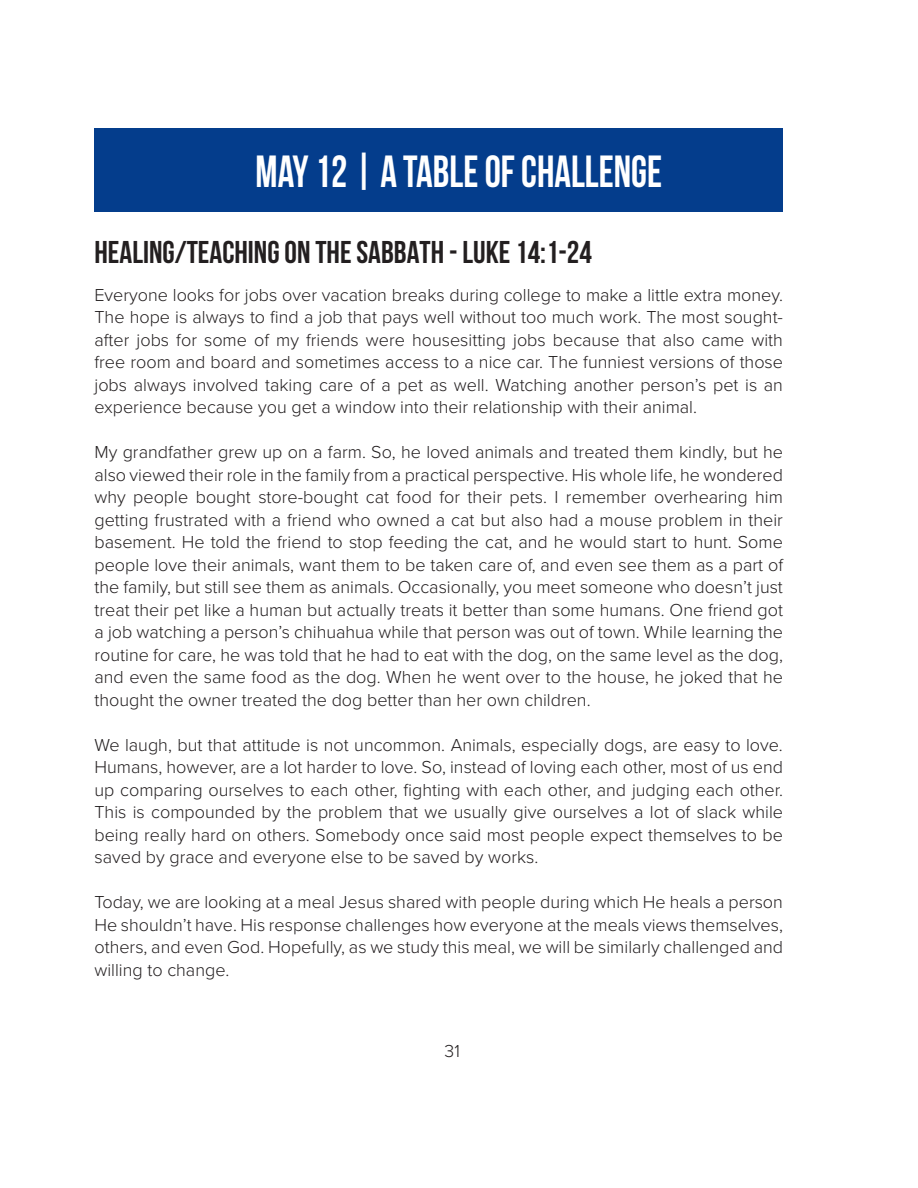
<style>
.page{position:relative;width:918px;height:1188px;background:#fff}
.page>*{position:absolute;margin:0;border:0;box-sizing:border-box;transform-origin:0 0}
.t1{font:700 45px "Bebas Neue";color:#fff;scale:.91 1}
.t2{font:700 31.5px "Bebas Neue";color:#231f20}
.t3{font:300 18px/22.5px "Proxima Nova";color:#231f20;text-align:justify}
</style>
<div class="page">
<div style="left:94px;top:128px;width:689px;height:84px;background:#043d8c"></div>
<p class="t1" style="left:256px;top:147px;width:448px">May 12 | A TABLE OF CHALLENGE</p>
<p class="t2" style="left:94px;top:235px;width:499px">HEALING/TEACHING ON THE SABBATH - LUKE 14:1-24</p>
<p class="t3" style="left:94px;top:283px;width:690px">Everyone looks for jobs over vacation breaks during college to make a little extra money.<br>The hope is always to find a job that pays well without too much work. The most sought&shy;after jobs for some of my friends were housesitting jobs because that also came with free room and board and sometimes access to a nice car. The funniest versions of those jobs always involved taking care of a pet as well. Watching another person’s pet is an experience because you get a window into their relationship with their animal.</p>
<p class="t3" style="left:94px;top:440px;width:690px">My grandfather grew up on a farm. So, he loved animals and treated them kindly, but he also viewed their role in the family from a practical perspective. His whole life, he wondered why people bought store-bought cat food for their pets. I remember overhearing him getting frustrated with a friend who owned a cat but also had a mouse problem in their basement. He told the friend to stop feeding the cat, and he would start to hunt. Some people love their animals, want them to be taken care of, and even see them as a part of the family, but still see them as animals. Occasionally, you meet someone who doesn’t just treat their pet like a human but actually treats it better than some humans. One friend got a job watching a person’s chihuahua while that person was out of town. While learning the routine for care, he was told that he had to eat with the dog, on the same level as the dog, and even the same food as the dog. When he went over to the house, he joked that he thought the owner treated the dog better than her own children.</p>
<p class="t3" style="left:94px;top:733px;width:690px">We laugh, but that attitude is not uncommon. Animals, especially dogs, are easy to love.<br>Humans, however, are a lot harder to love. So, instead of loving each other, most of us end up comparing ourselves to each other, fighting with each other, and judging each other.<br>This is compounded by the problem that we usually give ourselves a lot of slack while being really hard on others. Somebody once said most people expect themselves to be saved by grace and everyone else to be saved by works.</p>
<p class="t3" style="left:94px;top:890px;width:690px">Today, we are looking at a meal Jesus shared with people during which He heals a person He shouldn’t have. His response challenges how everyone at the meals views themselves, others, and even God. Hopefully, as we study this meal, we will be similarly challenged and willing to change.</p>
<p class="t3" style="left:445px;top:1039px;width:17px">31</p>
</div>
